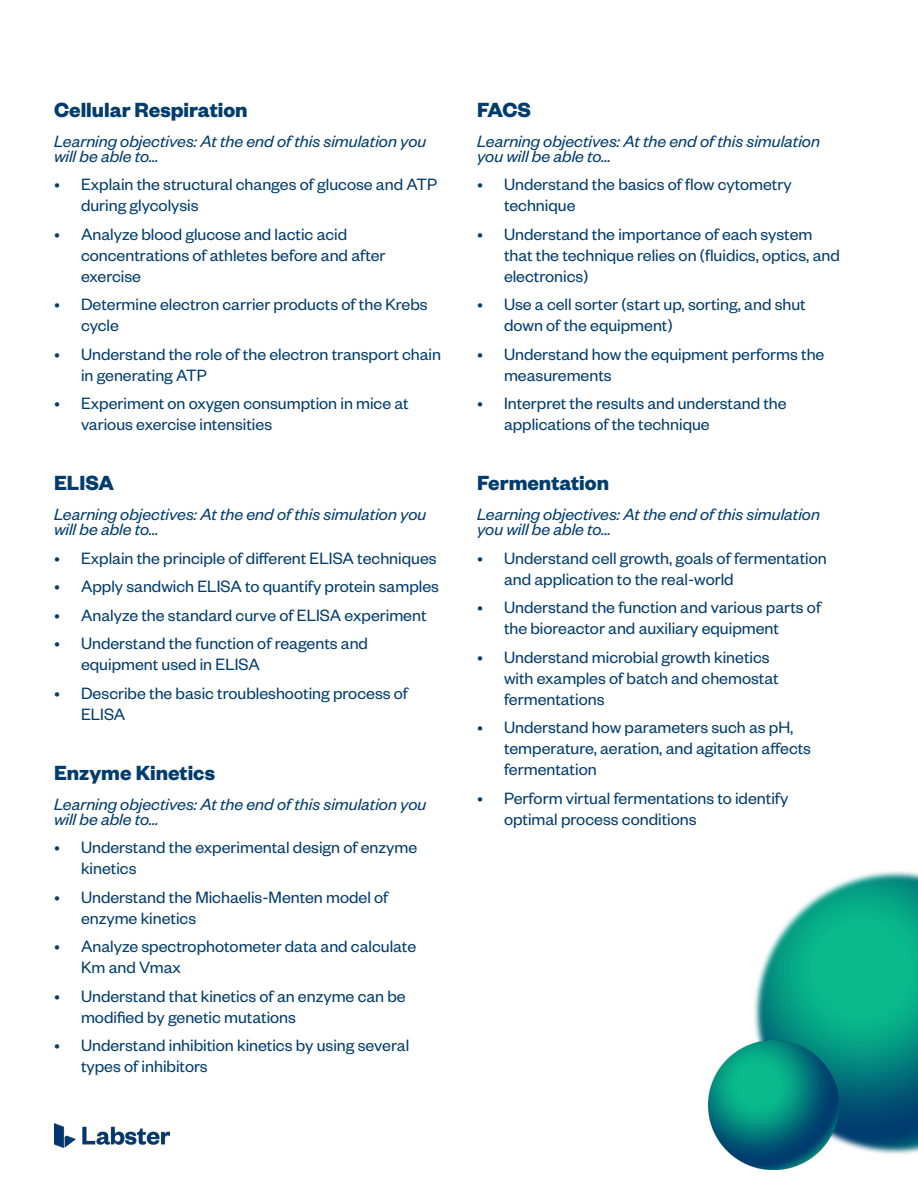
<style>
.page{position:relative;width:918px;height:1188px;background:#fff}
.page>*{position:absolute;margin:0;border:0;box-sizing:border-box;transform-origin:0 0}
.t1{font:700 22.5px "Founders Grotesk";color:#003c6e}
.t2{font:18px/21px "Founders Grotesk";color:#003c6e}
.t3{font:italic 18px/15px "Founders Grotesk";color:#003c6e}
</style>
<div class="page">
<img style="left:754px;top:871px;width:164px;height:284px">
<img style="left:709px;top:1040px;width:129px;height:130px">
<img style="left:54px;top:1123px;width:115px;height:24px">
<p class="t1" style="left:54px;top:95px;width:195px">Cellular Respiration</p>
<p class="t3" style="left:54px;top:133px;width:374px">Learning objectives: At the end of this simulation you will be able to…</p>
<p class="t2" style="left:81px;top:173px;width:358px;text-indent:-27px">• Explain the structural changes of glucose and ATP during glycolysis</p>
<p class="t2" style="left:81px;top:223px;width:306px;text-indent:-27px">• Analyze blood glucose and lactic acid concentrations of athletes before and after exercise</p>
<p class="t2" style="left:81px;top:293px;width:348px;text-indent:-27px">• Determine electron carrier products of the Krebs cycle</p>
<p class="t2" style="left:81px;top:343px;width:362px;text-indent:-27px">• Understand the role of the electron transport chain in generating ATP</p>
<p class="t2" style="left:81px;top:392px;width:329px;text-indent:-27px">• Experiment on oxygen consumption in mice at various exercise intensities</p>
<p class="t1" style="left:54px;top:469px;width:62px">ELISA</p>
<p class="t3" style="left:54px;top:506px;width:374px">Learning objectives: At the end of this simulation you will be able to…</p>
<p class="t2" style="left:54px;top:547px;width:384px">• Explain the principle of different ELISA techniques</p>
<p class="t2" style="left:54px;top:575px;width:387px">• Apply sandwich ELISA to quantify protein samples</p>
<p class="t2" style="left:54px;top:604px;width:374px">• Analyze the standard curve of ELISA experiment</p>
<p class="t2" style="left:81px;top:632px;width:289px;text-indent:-27px">• Understand the function of reagents and equipment used in ELISA</p>
<p class="t2" style="left:81px;top:682px;width:329px;text-indent:-27px">• Describe the basic troubleshooting process of<br>ELISA</p>
<p class="t1" style="left:54px;top:758px;width:163px">Enzyme Kinetics</p>
<p class="t3" style="left:54px;top:796px;width:374px">Learning objectives: At the end of this simulation you will be able to…</p>
<p class="t2" style="left:81px;top:836px;width:338px;text-indent:-27px">• Understand the experimental design of enzyme kinetics</p>
<p class="t2" style="left:81px;top:886px;width:309px;text-indent:-27px">• Understand the Michaelis-Menten model of enzyme kinetics</p>
<p class="t2" style="left:81px;top:935px;width:337px;text-indent:-27px">• Analyze spectrophotometer data and calculate<br>Km and Vmax</p>
<p class="t2" style="left:81px;top:985px;width:326px;text-indent:-27px">• Understand that kinetics of an enzyme can be modified by genetic mutations</p>
<p class="t2" style="left:81px;top:1034px;width:330px;text-indent:-27px">• Understand inhibition kinetics by using several types of inhibitors</p>
<p class="t1" style="left:477px;top:95px;width:56px">FACS</p>
<p class="t3" style="left:477px;top:133px;width:344px">Learning objectives: At the end of this simulation you will be able to…</p>
<p class="t2" style="left:504px;top:173px;width:289px;text-indent:-27px">• Understand the basics of flow cytometry technique</p>
<p class="t2" style="left:504px;top:223px;width:337px;text-indent:-27px">• Understand the importance of each system that the technique relies on (fluidics, optics, and electronics)</p>
<p class="t2" style="left:504px;top:293px;width:303px;text-indent:-27px">• Use a cell sorter (start up, sorting, and shut down of the equipment)</p>
<p class="t2" style="left:504px;top:343px;width:322px;text-indent:-27px">• Understand how the equipment performs the measurements</p>
<p class="t2" style="left:504px;top:392px;width:284px;text-indent:-27px">• Interpret the results and understand the applications of the technique</p>
<p class="t1" style="left:477px;top:469px;width:134px">Fermentation</p>
<p class="t3" style="left:477px;top:506px;width:344px">Learning objectives: At the end of this simulation you will be able to…</p>
<p class="t2" style="left:504px;top:547px;width:324px;text-indent:-27px">• Understand cell growth, goals of fermentation and application to the real-world</p>
<p class="t2" style="left:504px;top:596px;width:319px;text-indent:-27px">• Understand the function and various parts of the bioreactor and auxiliary equipment</p>
<p class="t2" style="left:504px;top:646px;width:276px;text-indent:-27px">• Understand microbial growth kinetics with examples of batch and chemostat fermentations</p>
<p class="t2" style="left:504px;top:716px;width:309px;text-indent:-27px">• Understand how parameters such as pH, temperature, aeration, and agitation affects fermentation</p>
<p class="t2" style="left:504px;top:787px;width:286px;text-indent:-27px">• Perform virtual fermentations to identify optimal process conditions</p>
</div>
